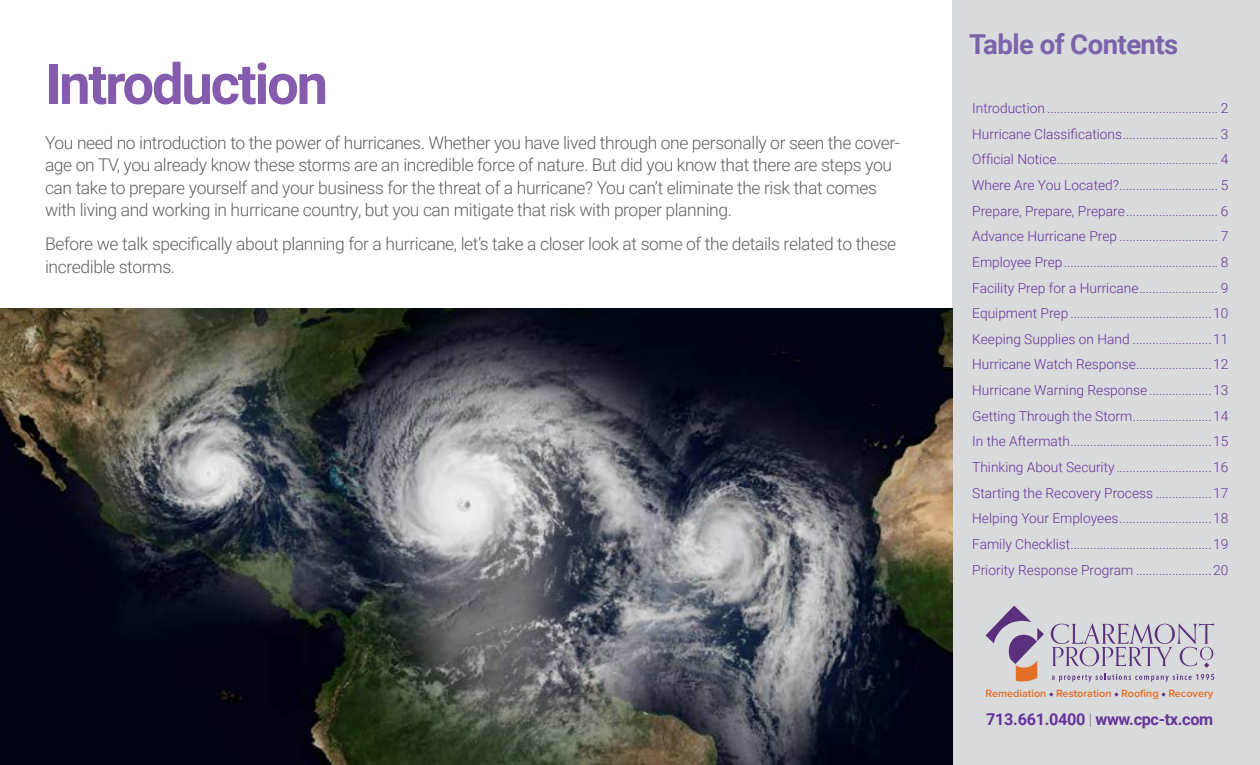
<style>
.page{position:relative;width:1260px;height:765px;background:#fff}
.page>*{position:absolute;margin:0;border:0;box-sizing:border-box;transform-origin:0 0}
.t1{font:700 56.25px "Roboto";letter-spacing:-.04em;color:#855cad}
.t2{font:700 27.5px "Roboto";letter-spacing:-.02em;color:#7b63ab}
.t3{font:300 17.5px/22.5px "Roboto";letter-spacing:-.02em;color:#635f62}
.t4{font:700 16.25px "Roboto";letter-spacing:-.02em;color:#639}
.t5{font:300 13.75px/25.6px "Roboto";color:#639;text-align:justify}
.t6{font:600 10.88px "Proxima Nova";color:#e36d25}
.s1{font-weight:100;color:#474445}
</style>
<div class="page">
<div style="left:952px;top:0;width:308px;height:765px;background:#d8dadc"></div>
<svg style="left:986px;top:606px;width:58px;height:75px"></svg>
<svg style="left:1052px;top:674px;width:162px;height:8px"></svg>
<svg style="left:1051px;top:623px;width:163px;height:45px"></svg>
<svg style="left:1049px;top:692px;width:4px;height:5px"></svg>
<svg style="left:1114px;top:692px;width:5px;height:5px"></svg>
<svg style="left:1161px;top:692px;width:5px;height:5px"></svg>
<img style="left:0;top:309px;width:952px;height:456px">
<h1 class="t1" style="left:45px;top:45px;width:285px">Introduction</h1>
<p class="t3" style="left:45px;top:131px;width:856px">You need no introduction to the power of hurricanes. Whether you have lived through one personally or seen the cover&shy;age on TV, you already know these storms are an incredible force of nature. But did you know that there are steps you can take to prepare yourself and your business for the threat of a hurricane? You can’t eliminate the risk that comes with living and working in hurricane country, but you can mitigate that risk with proper planning.</p>
<p class="t3" style="left:45px;top:232px;width:853px">Before we talk specifically about planning for a hurricane, let’s take a closer look at some of the details related to these incredible storms.</p>
<h2 class="t2" style="left:969px;top:25px;width:211px">Table of Contents</h2>
<p class="t5" style="left:972px;top:95px;width:258px">Introduction .................................................... 2<br>Hurricane Classifications............................. 3<br>Official Notice................................................. 4<br>Where Are You Located?.............................. 5<br>Prepare, Prepare, Prepare............................ 6<br>Advance Hurricane Prep .............................. 7<br>Employee Prep............................................... 8<br>Facility Prep for a Hurricane........................ 9<br>Equipment Prep ...........................................10<br>Keeping Supplies on Hand ........................11<br>Hurricane Watch Response.......................12<br>Hurricane Warning Response ...................13<br>Getting Through the Storm........................14<br>In the Aftermath...........................................15<br>Thinking About Security .............................16<br>Starting the Recovery Process .................17<br>Helping Your Employees............................18<br>Family Checklist...........................................19<br>Priority Response Program .......................20</p>
<p class="t6" style="left:986px;top:686px;width:229px">Remediation Restoration Roofing Recovery</p>
<p class="t4" style="left:986px;top:708px;width:229px">713.661.0400 <span class="s1">|</span> www.cpc-tx.com</p>
</div>
